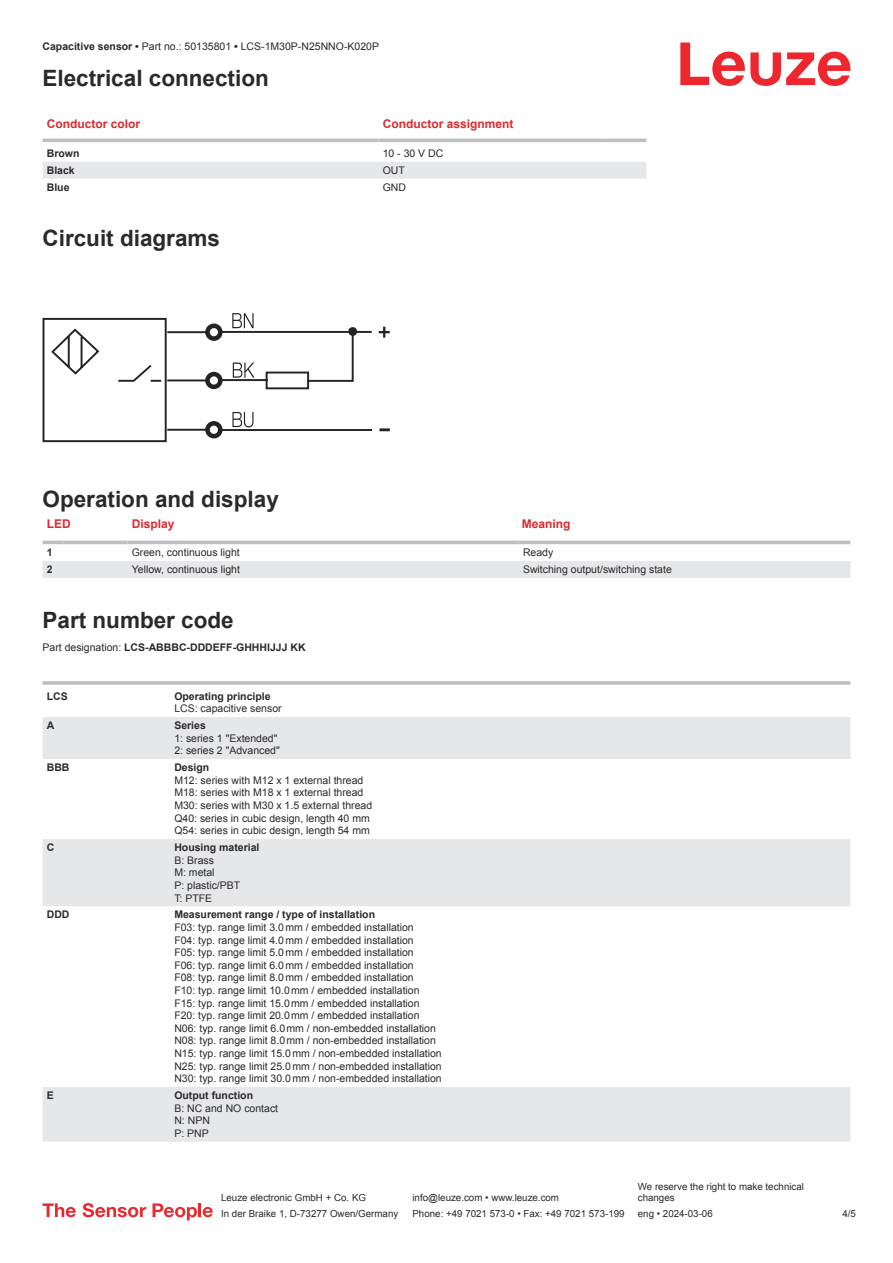
<style>
.page{position:relative;width:893px;height:1263px;background:#fff}
.page>*{position:absolute;margin:0;border:0;box-sizing:border-box;transform-origin:0 0}
.t1{font:700 22.5px "Arial";color:#2b292a}
.t2{font:700 12px "Arial";color:#db2a30}
.t3{font:10.5px/12.6px "Arial";color:#2b292a}
.t4{font:700 10.5px "Arial";color:#2b292a}
.t5{font:9.75px/11.7px "Arial";color:#2b292a}
.s1{font-weight:700}
.s2{font-weight:400}
</style>
<div class="page">
<svg style="left:680px;top:43px;width:170px;height:43px"></svg>
<svg style="left:43px;top:138px;width:603px;height:1px"></svg>
<div style="left:43px;top:162px;width:603px;height:17px;background:#e6e7e9"></div>
<hr style="left:43px;top:139px;width:335px;height:3px;background:#bdbfc1">
<hr style="left:378px;top:139px;width:226px;height:3px;background:#bdbfc1">
<hr style="left:604px;top:139px;width:42px;height:3px;background:#bdbfc1">
<svg style="left:43px;top:540px;width:807px;height:38px"></svg>
<hr style="left:43px;top:541px;width:21px;height:3px;background:#bdbfc1">
<hr style="left:64px;top:541px;width:64px;height:3px;background:#bdbfc1">
<hr style="left:128px;top:541px;width:391px;height:3px;background:#bdbfc1">
<hr style="left:519px;top:541px;width:331px;height:3px;background:#bdbfc1">
<svg style="left:43px;top:717px;width:807px;height:425px"></svg>
<hr style="left:43px;top:681px;width:127px;height:4px;background:#bdbfc1">
<hr style="left:170px;top:681px;width:680px;height:4px;background:#c5c7c8">
<svg style="left:43px;top:1203px;width:33px;height:14px"></svg>
<svg style="left:83px;top:1203px;width:63px;height:14px"></svg>
<svg style="left:153px;top:1203px;width:44px;height:17px"></svg>
<hr style="left:198px;top:1203px;width:3px;height:14px;background:#ed272d">
<svg style="left:203px;top:1207px;width:10px;height:10px"></svg>
<svg style="left:43px;top:313px;width:347px;height:129px"></svg>
<p class="t3" style="left:43px;top:41px;width:338px"><span class="s1">Capacitive sensor •</span> Part no.: 50135801 <span class="s1">•</span> LCS-1M30P-N25NNO-K020P</p>
<h1 class="t1" style="left:43px;top:69px;width:228px">Electrical connection</h1>
<p class="t2" style="left:47px;top:119px;width:95px">Conductor color</p>
<p class="t2" style="left:383px;top:119px;width:132px">Conductor assignment</p>
<p class="t4" style="left:47px;top:149px;width:34px">Brown</p>
<p class="t3" style="left:383px;top:148px;width:62px">10 - 30 V DC</p>
<p class="t4" style="left:47px;top:166px;width:30px">Black</p>
<p class="t3" style="left:383px;top:165px;width:24px">OUT</p>
<p class="t4" style="left:47px;top:183px;width:24px">Blue</p>
<p class="t3" style="left:383px;top:182px;width:25px">GND</p>
<h1 class="t1" style="left:43px;top:229px;width:179px">Circuit diagrams</h1>
<h1 class="t1" style="left:43px;top:490px;width:238px">Operation and display</h1>
<p class="t2" style="left:47px;top:519px;width:25px">LED</p>
<p class="t2" style="left:132px;top:519px;width:44px">Display</p>
<p class="t2" style="left:522px;top:519px;width:50px">Meaning</p>
<p class="t4" style="left:47px;top:548px;width:7px">1</p>
<p class="t3" style="left:132px;top:547px;width:109px">Green, continuous light</p>
<p class="t3" style="left:523px;top:547px;width:32px">Ready</p>
<p class="t4" style="left:47px;top:565px;width:7px">2</p>
<p class="t3" style="left:132px;top:564px;width:110px">Yellow, continuous light</p>
<p class="t3" style="left:523px;top:564px;width:150px">Switching output/switching state</p>
<h1 class="t1" style="left:43px;top:611px;width:193px">Part number code</h1>
<p class="t4" style="left:43px;top:643px;width:265px"><span class="s2">Part designation:</span> LCS-ABBBC-DDDEFF-GHHHIJJJ KK</p>
<p class="t4" style="left:47px;top:692px;width:22px">LCS</p>
<p class="t4" style="left:174px;top:692px;width:98px">Operating principle</p>
<p class="t3" style="left:174px;top:703px;width:109px">LCS: capacitive sensor</p>
<p class="t4" style="left:47px;top:721px;width:9px">A</p>
<p class="t4" style="left:174px;top:721px;width:33px">Series</p>
<p class="t3" style="left:174px;top:733px;width:107px">1: series 1 "Extended"<br>2: series 2 "Advanced"</p>
<p class="t4" style="left:47px;top:763px;width:24px">BBB</p>
<p class="t4" style="left:174px;top:763px;width:37px">Design</p>
<p class="t3" style="left:174px;top:775px;width:199px">M12: series with M12 x 1 external thread M18: series with M18 x 1 external thread M30: series with M30 x 1.5 external thread Q40: series in cubic design, length 40 mm Q54: series in cubic design, length 54 mm</p>
<p class="t4" style="left:47px;top:843px;width:9px">C</p>
<p class="t4" style="left:174px;top:843px;width:87px">Housing material</p>
<p class="t3" style="left:174px;top:855px;width:67px">B: Brass<br>M: metal<br>P: plastic/PBT<br>T: PTFE</p>
<p class="t4" style="left:47px;top:910px;width:24px">DDD</p>
<p class="t4" style="left:174px;top:910px;width:202px">Measurement range / type of installation</p>
<p class="t3" style="left:174px;top:922px;width:269px">F03: typ. range limit 3.0 mm / embedded installation<br>F04: typ. range limit 4.0 mm / embedded installation<br>F05: typ. range limit 5.0 mm / embedded installation<br>F06: typ. range limit 6.0 mm / embedded installation<br>F08: typ. range limit 8.0 mm / embedded installation<br>F10: typ. range limit 10.0 mm / embedded installation F15: typ. range limit 15.0 mm / embedded installation F20: typ. range limit 20.0 mm / embedded installation N06: typ. range limit 6.0 mm / non-embedded installation N08: typ. range limit 8.0 mm / non-embedded installation N15: typ. range limit 15.0 mm / non-embedded installation N25: typ. range limit 25.0 mm / non-embedded installation N30: typ. range limit 30.0 mm / non-embedded installation</p>
<p class="t4" style="left:47px;top:1091px;width:9px">E</p>
<p class="t4" style="left:174px;top:1091px;width:80px">Output function</p>
<p class="t3" style="left:174px;top:1103px;width:105px">B: NC and NO contact<br>N: NPN<br>P: PNP</p>
<p class="t5" style="left:221px;top:1193px;width:146px">Leuze electronic GmbH + Co. KG</p>
<p class="t5" style="left:412px;top:1193px;width:148px">info@leuze.com • www.leuze.com</p>
<p class="t5" style="left:638px;top:1181px;width:168px">We reserve the right to make technical changes</p>
<p class="t5" style="left:221px;top:1209px;width:179px">In der Braike 1, D-73277 Owen/Germany</p>
<p class="t5" style="left:412px;top:1209px;width:214px">Phone: +49 7021 573-0 • Fax: +49 7021 573-199</p>
<p class="t5" style="left:638px;top:1209px;width:76px">eng • 2024-03-06</p>
<p class="t5" style="left:842px;top:1209px;width:15px">4 /5</p>
</div>
